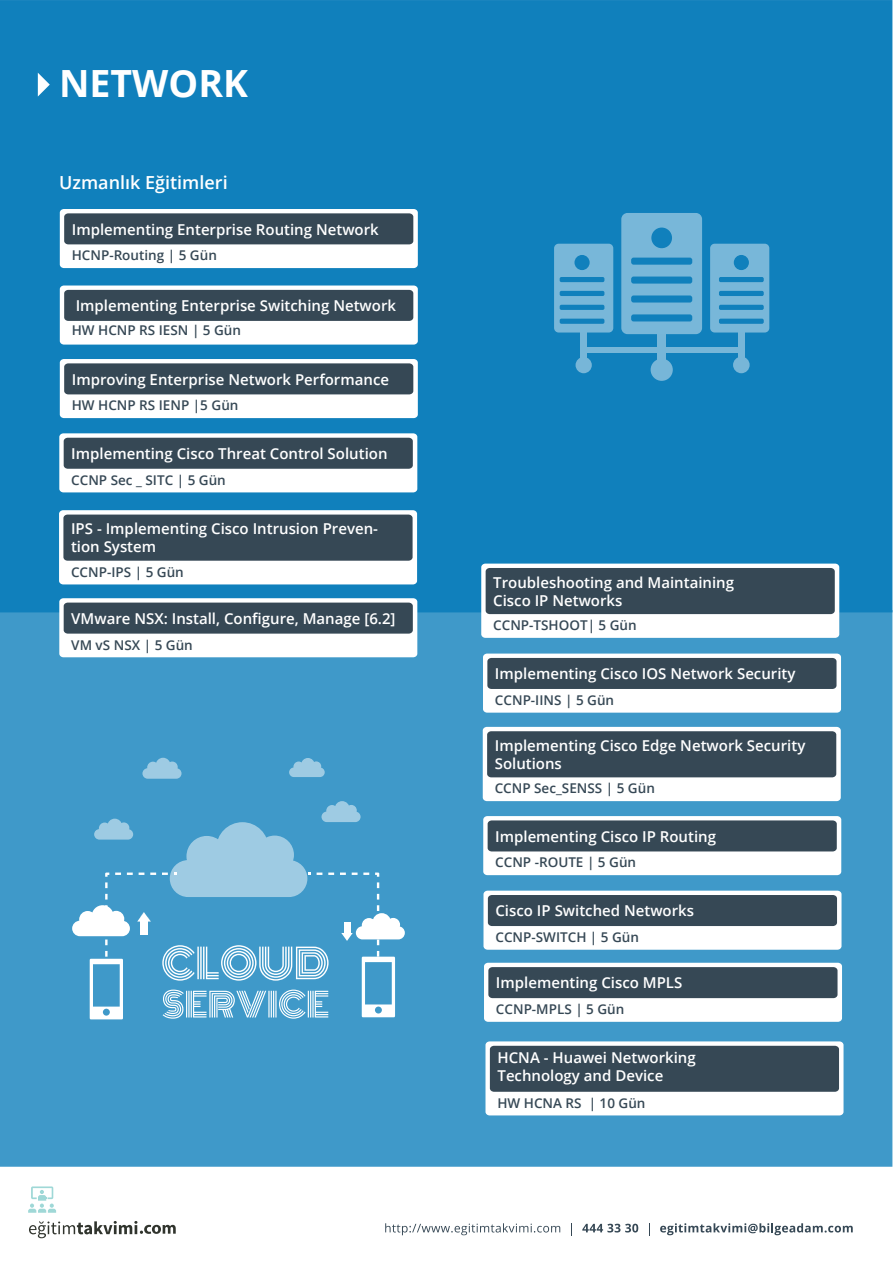
<style>
.page{position:relative;width:893px;height:1263px;background:#fff}
.page>*{position:absolute;margin:0;border:0;box-sizing:border-box;transform-origin:0 0}
.t1{font:700 37.5px "Open Sans";color:#fff}
.t2{font:600 18px "Open Sans";color:#fff}
.t3{font:600 15px/18px "Open Sans";color:#fff}
.t4{font:600 13.5px "Open Sans";color:#364855}
</style>
<div class="page">
<div style="left:0;top:612px;width:892px;height:555px;background:#3f99c9"></div>
<div style="left:0;top:0;width:892px;height:612px;background:#1080bc"></div>
<svg style="left:385px;top:1223px;width:175px;height:12px"></svg>
<svg style="left:571px;top:1223px;width:1px;height:12px"></svg>
<svg style="left:582px;top:1224px;width:56px;height:8px"></svg>
<svg style="left:649px;top:1223px;width:1px;height:12px"></svg>
<svg style="left:660px;top:1223px;width:193px;height:12px"></svg>
<svg style="left:28px;top:1186px;width:28px;height:27px"></svg>
<svg style="left:29px;top:1221px;width:147px;height:17px"></svg>
<svg style="left:38px;top:73px;width:12px;height:24px"></svg>
<div style="left:59px;top:510px;width:358px;height:74px;background:#fff;border-radius:4px"></div>
<div style="left:63px;top:515px;width:350px;height:46px;background:#364855;border-radius:4px"></div>
<div style="left:59px;top:433px;width:358px;height:59px;background:#fff;border-radius:4px"></div>
<div style="left:64px;top:438px;width:349px;height:31px;background:#364855;border-radius:4px"></div>
<div style="left:59px;top:598px;width:358px;height:59px;background:#fff;border-radius:4px"></div>
<div style="left:64px;top:603px;width:349px;height:31px;background:#364855;border-radius:4px"></div>
<div style="left:60px;top:209px;width:358px;height:59px;background:#fff;border-radius:4px"></div>
<div style="left:64px;top:213px;width:349px;height:31px;background:#364855;border-radius:4px"></div>
<div style="left:60px;top:285px;width:358px;height:60px;background:#fff;border-radius:4px"></div>
<div style="left:64px;top:290px;width:349px;height:31px;background:#364855;border-radius:4px"></div>
<div style="left:60px;top:359px;width:358px;height:59px;background:#fff;border-radius:4px"></div>
<div style="left:64px;top:363px;width:349px;height:31px;background:#364855;border-radius:4px"></div>
<div style="left:481px;top:564px;width:358px;height:74px;background:#fff;border-radius:4px"></div>
<div style="left:486px;top:568px;width:349px;height:46px;background:#364855;border-radius:4px"></div>
<div style="left:483px;top:727px;width:358px;height:74px;background:#fff;border-radius:4px"></div>
<div style="left:487px;top:731px;width:349px;height:46px;background:#364855;border-radius:4px"></div>
<div style="left:483px;top:816px;width:358px;height:59px;background:#fff;border-radius:4px"></div>
<div style="left:488px;top:820px;width:349px;height:31px;background:#364855;border-radius:4px"></div>
<div style="left:483px;top:891px;width:358px;height:59px;background:#fff;border-radius:4px"></div>
<div style="left:488px;top:895px;width:349px;height:31px;background:#364855;border-radius:4px"></div>
<div style="left:484px;top:963px;width:358px;height:59px;background:#fff;border-radius:4px"></div>
<div style="left:488px;top:967px;width:349px;height:31px;background:#364855;border-radius:4px"></div>
<div style="left:483px;top:653px;width:358px;height:60px;background:#fff;border-radius:4px"></div>
<div style="left:487px;top:658px;width:349px;height:31px;background:#364855;border-radius:4px"></div>
<div style="left:99px;top:822px;width:11px;height:12px;background:#9ecbe3;border-radius:50%"></div>
<div style="left:118px;top:822px;width:11px;height:11px;background:#9ecbe3;border-radius:50%"></div>
<div style="left:107px;top:819px;width:15px;height:14px;background:#9ecbe3;border-radius:50%"></div>
<div style="left:94px;top:829px;width:39px;height:10px;background:#9ecbe3;border-radius:5px"></div>
<div style="left:293px;top:761px;width:11px;height:11px;background:#9ecbe3;border-radius:50%"></div>
<div style="left:311px;top:761px;width:10px;height:10px;background:#9ecbe3;border-radius:50%"></div>
<div style="left:301px;top:758px;width:14px;height:13px;background:#9ecbe3;border-radius:50%"></div>
<div style="left:289px;top:767px;width:36px;height:10px;background:#9ecbe3;border-radius:5px"></div>
<div style="left:326px;top:805px;width:12px;height:11px;background:#9ecbe3;border-radius:50%"></div>
<div style="left:346px;top:805px;width:11px;height:11px;background:#9ecbe3;border-radius:50%"></div>
<div style="left:335px;top:801px;width:15px;height:15px;background:#9ecbe3;border-radius:50%"></div>
<div style="left:321px;top:811px;width:40px;height:11px;background:#9ecbe3;border-radius:5px"></div>
<div style="left:147px;top:762px;width:12px;height:11px;background:#9ecbe3;border-radius:50%"></div>
<div style="left:167px;top:761px;width:11px;height:11px;background:#9ecbe3;border-radius:50%"></div>
<div style="left:156px;top:758px;width:14px;height:14px;background:#9ecbe3;border-radius:50%"></div>
<div style="left:142px;top:768px;width:40px;height:11px;background:#9ecbe3;border-radius:5px"></div>
<div style="left:186px;top:836px;width:41px;height:40px;background:#9ecbe3;border-radius:50%"></div>
<div style="left:255px;top:835px;width:39px;height:39px;background:#9ecbe3;border-radius:50%"></div>
<div style="left:216px;top:822px;width:53px;height:52px;background:#9ecbe3;border-radius:50%"></div>
<div style="left:170px;top:860px;width:137px;height:37px;background:#9ecbe3;border-radius:18px"></div>
<div style="left:79px;top:911px;width:17px;height:17px;background:#fff;border-radius:50%"></div>
<div style="left:108px;top:911px;width:16px;height:16px;background:#fff;border-radius:50%"></div>
<div style="left:92px;top:905px;width:22px;height:22px;background:#fff;border-radius:50%"></div>
<div style="left:72px;top:921px;width:58px;height:15px;background:#fff;border-radius:8px"></div>
<div style="left:140px;top:921px;width:8px;height:13px;background:#fff"></div>
<svg style="left:137px;top:912px;width:14px;height:9px"></svg>
<div style="left:362px;top:918px;width:14px;height:14px;background:#fff;border-radius:50%"></div>
<div style="left:386px;top:918px;width:14px;height:14px;background:#fff;border-radius:50%"></div>
<div style="left:372px;top:913px;width:19px;height:19px;background:#fff;border-radius:50%"></div>
<div style="left:356px;top:926px;width:49px;height:13px;background:#fff;border-radius:7px"></div>
<div style="left:344px;top:922px;width:6px;height:11px;background:#fff"></div>
<svg style="left:341px;top:933px;width:12px;height:8px"></svg>
<svg style="left:377px;top:905px;width:2px;height:6px"></svg>
<svg style="left:377px;top:939px;width:2px;height:6px"></svg>
<svg style="left:375px;top:872px;width:4px;height:16px"></svg>
<svg style="left:317px;top:872px;width:5px;height:3px"></svg>
<svg style="left:328px;top:872px;width:6px;height:3px"></svg>
<svg style="left:340px;top:872px;width:6px;height:3px"></svg>
<svg style="left:352px;top:872px;width:17px;height:3px"></svg>
<svg style="left:105px;top:894px;width:3px;height:5px"></svg>
<svg style="left:105px;top:936px;width:3px;height:9px"></svg>
<svg style="left:105px;top:872px;width:4px;height:16px"></svg>
<svg style="left:115px;top:872px;width:6px;height:3px"></svg>
<svg style="left:127px;top:872px;width:6px;height:3px"></svg>
<svg style="left:139px;top:872px;width:5px;height:3px"></svg>
<svg style="left:150px;top:872px;width:6px;height:3px"></svg>
<svg style="left:162px;top:872px;width:6px;height:3px"></svg>
<svg style="left:362px;top:951px;width:33px;height:66px"></svg>
<svg style="left:90px;top:951px;width:33px;height:68px"></svg>
<svg style="left:162px;top:945px;width:167px;height:36px;background:#7cb9da"></svg>
<svg style="left:163px;top:989px;width:165px;height:30px;background:#7ebada"></svg>
<div style="left:582px;top:347px;width:159px;height:5px;background:#77b6d8"></div>
<div style="left:657px;top:323px;width:9px;height:47px;background:#77b6d8"></div>
<svg style="left:621px;top:213px;width:81px;height:121px;background:#61abd2"></svg>
<div style="left:651px;top:359px;width:22px;height:22px;background:#77b6d8;border-radius:50%"></div>
<div style="left:580px;top:329px;width:7px;height:34px;background:#77b6d8"></div>
<div style="left:576px;top:357px;width:16px;height:16px;background:#77b6d8;border-radius:50%"></div>
<svg style="left:554px;top:244px;width:59px;height:88px;background:#61abd2"></svg>
<div style="left:738px;top:329px;width:7px;height:35px;background:#77b6d8"></div>
<div style="left:733px;top:357px;width:17px;height:16px;background:#77b6d8;border-radius:50%"></div>
<svg style="left:710px;top:244px;width:59px;height:88px;background:#61abd2"></svg>
<div style="left:485px;top:1041px;width:358px;height:74px;background:#fff;border-radius:4px"></div>
<div style="left:490px;top:1046px;width:349px;height:46px;background:#364855;border-radius:4px"></div>
<h1 class="t1" style="left:59px;top:57px;width:190px">NETWORK</h1>
<p class="t2" style="left:59px;top:170px;width:170px">Uzmanlık Eğitimleri</p>
<p class="t3" style="left:72px;top:220px;width:309px">Implementing Enterprise Routing Network</p>
<p class="t4" style="left:72px;top:246px;width:147px">HCNP-Routing | 5 Gün</p>
<p class="t3" style="left:76px;top:296px;width:322px">Implementing Enterprise Switching Network</p>
<p class="t4" style="left:72px;top:321px;width:171px">HW HCNP RS IESN | 5 Gün</p>
<p class="t3" style="left:72px;top:370px;width:319px">Improving Enterprise Network Performance</p>
<p class="t4" style="left:72px;top:396px;width:168px">HW HCNP RS IENP |5 Gün</p>
<p class="t3" style="left:71px;top:444px;width:318px">Implementing Cisco Threat Control Solution</p>
<p class="t4" style="left:71px;top:470px;width:156px">CCNP Sec _ SITC | 5 Gün</p>
<p class="t3" style="left:71px;top:520px;width:308px">IPS - Implementing Cisco Intrusion Preven&shy;tion System</p>
<p class="t4" style="left:71px;top:562px;width:114px">CCNP-IPS | 5 Gün</p>
<p class="t3" style="left:71px;top:609px;width:326px">VMware NSX: Install, Configure, Manage [6.2]</p>
<p class="t4" style="left:71px;top:635px;width:123px">VM vS NSX | 5 Gün</p>
<p class="t3" style="left:493px;top:573px;width:242px">Troubleshooting and Maintaining<br>Cisco IP Networks</p>
<p class="t4" style="left:493px;top:616px;width:145px">CCNP-TSHOOT| 5 Gün</p>
<p class="t3" style="left:495px;top:664px;width:302px">Implementing Cisco IOS Network Security</p>
<p class="t4" style="left:495px;top:691px;width:121px">CCNP-IINS | 5 Gün</p>
<p class="t3" style="left:495px;top:736px;width:312px">Implementing Cisco Edge Network Security<br>Solutions</p>
<p class="t4" style="left:495px;top:779px;width:162px">CCNP Sec_SENSS | 5 Gün</p>
<p class="t3" style="left:495px;top:827px;width:222px">Implementing Cisco IP Routing</p>
<p class="t4" style="left:495px;top:853px;width:142px">CCNP -ROUTE | 5 Gün</p>
<p class="t3" style="left:495px;top:901px;width:200px">Cisco IP Switched Networks</p>
<p class="t4" style="left:495px;top:928px;width:145px">CCNP-SWITCH | 5 Gün</p>
<p class="t3" style="left:496px;top:973px;width:188px">Implementing Cisco MPLS</p>
<p class="t4" style="left:496px;top:1000px;width:130px">CCNP-MPLS | 5 Gün</p>
<p class="t3" style="left:497px;top:1048px;width:200px">HCNA - Huawei Networking<br>Technology and Device</p>
<p class="t4" style="left:497px;top:1093px;width:150px">HW HCNA RS | 10 Gün</p>
</div>
